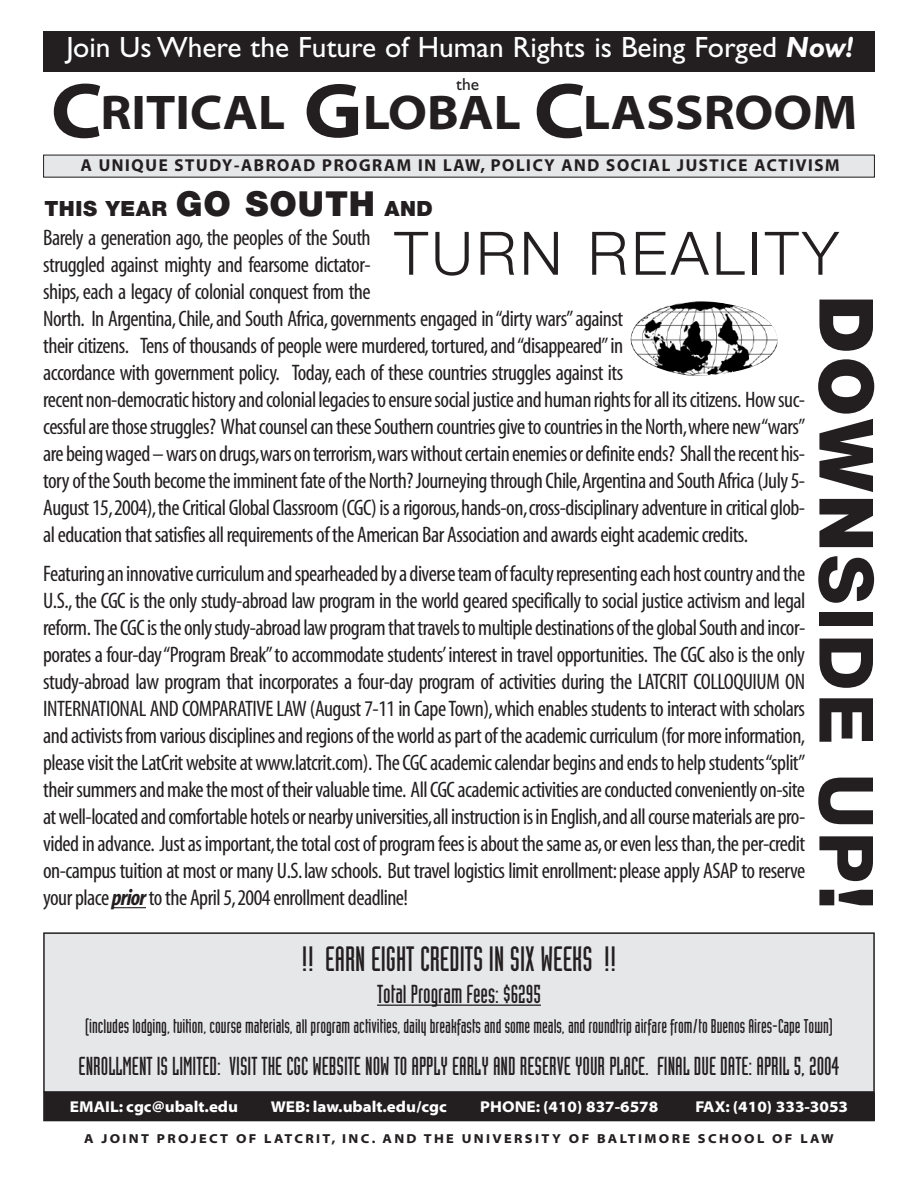
<style>
.page{position:relative;width:918px;height:1188px;background:#fff}
.page>*{position:absolute;margin:0;border:0;box-sizing:border-box;transform-origin:0 0}
.t1{font:78.3px "Myriad MM.215.700";color:#231f20}
.t2{font:800 75px "Helvetica Neue";letter-spacing:.04em;color:#231f20}
.t3{font:300 60px "Helvetica Neue";letter-spacing:.06em;color:#231f20}
.t4{font:49.05px "Myriad MM.215.700";color:#231f20}
.t5{font:34.5px "Industria Solid";color:#231f20}
.t6{font:29.4px "Gill Sans";color:#fff}
.t7{font:25.5px "Industria Solid";color:#231f20}
.t8{font:22.5px/27px "Myriad MM.400.300";letter-spacing:-.025em;color:#231f20}
.t9{font:900 21px "Helvetica Neue";letter-spacing:.025em;color:#231f20}
.t10{font:19.5px "Industria Solid";color:#231f20}
.t11{font:17.4px "Gill Sans";color:#231f20}
.t12{font:17.25px "Myriad Headline";letter-spacing:.095em;color:#231f20}
.t13{font:15.75px "Myriad MM.215.700";color:#fff}
.t14{font:13.05px "Myriad MM.215.700";letter-spacing:.18em;color:#231f20}
.s1{font-weight:700;font-style:italic}
.s2{font-size:34.5px}
.s3{font-weight:900}
.s4{font-family:"Myriad MM It.705.300"}
</style>
<div class="page">
<svg style="left:112px;top:907px;width:34px;height:1px"></svg>
<div style="left:44px;top:155px;width:830px;height:22px;background:#e6e7e9"></div>
<div style="left:43px;top:31px;width:832px;height:41px;background:#231f20"></div>
<div style="left:44px;top:1093px;width:830px;height:28px;background:#231f20"></div>
<div style="left:44px;top:933px;width:830px;height:159px;background:#e6e7e9"></div>
<div style="left:43px;top:932px;width:832px;height:161px;border:2px solid #231f20"></div>
<img style="left:630px;top:301px;width:148px;height:75px">
<hr style="left:377px;top:1005px;width:164px;height:1px;background:#231f20">
<h3 class="t6" style="left:67px;top:36px;width:789px">Join Us Where the Future of Human Rights is Being Forged <span class="s1">Now!</span></h3>
<h3 class="t4" style="left:101px;top:94px;width:186px">RITICAL</h3>
<h3 class="t4" style="left:363px;top:94px;width:159px">LOBAL</h3>
<h3 class="t4" style="left:583px;top:94px;width:276px">LASSROOM</h3>
<p class="t11" style="left:456px;top:77px;width:24px">the</p>
<h1 class="t1" style="left:51px;top:81px;width:53px">C</h1>
<h1 class="t1" style="left:534px;top:81px;width:53px">C</h1>
<h1 class="t1" style="left:304px;top:81px;width:60px">G</h1>
<p class="t12" style="left:81px;top:159px;width:760px">A UNIQUE STUDY-ABROAD PROGRAM IN LAW, POLICY AND SOCIAL JUSTICE ACTIVISM</p>
<p class="t9" style="left:44px;top:201px;width:390px">THIS YEAR <span class="s2">GO SOUTH</span> AND</p>
<h3 class="t3" style="left:394px;top:232px;width:446px">TURN REALITY</h3>
<h2 class="t2" style="left:873px;top:295px;width:616px;rotate:90deg"><span class="s3">DOWN</span>SIDE UP<span class="s3">!</span></h2>
<p class="t8" style="left:43px;top:226px;width:764px">Barely a generation ago, the peoples of the South<br>struggled against mighty and fearsome dictator-<br>ships, each a legacy of colonial conquest from the<br>North. In Argentina, Chile, and South Africa, governments engaged in “dirty wars” against<br>their citizens. Tens of thousands of people were murdered, tortured, and “disappeared” in<br>accordance with government policy. Today, each of these countries struggles against its<br>recent non-democratic history and colonial legacies to ensure social justice and human rights for all its citizens. How suc&shy;cessful are those struggles? What counsel can these Southern countries give to countries in the North,where new “wars” are being waged – wars on drugs,wars on terrorism,wars without certain enemies or definite ends? Shall the recent his&shy;tory of the South become the imminent fate of the North? Journeying through Chile,Argentina and South Africa (July 5- August 15,2004),the Critical Global Classroom (CGC) is a rigorous,hands-on,cross-disciplinary adventure in critical glob&shy;al education that satisfies all requirements of the American Bar Association and awards eight academic credits.</p>
<p class="t8" style="left:43px;top:563px;width:764px;text-align:justify">Featuring an innovative curriculum and spearheaded by a diverse team of faculty representing each host country and the U.S., the CGC is the only study-abroad law program in the world geared specifically to social justice activism and legal reform. The CGC is the only study-abroad law program that travels to multiple destinations of the global South and incor&shy;porates a four-day “Program Break”to accommodate students’interest in travel opportunities. The CGC also is the only study-abroad law program that incorporates a four-day program of activities during the LATCRIT COLLOQUIUM ON INTERNATIONAL AND COMPARATIVE LAW (August 7-11 in Cape Town),which enables students to interact with scholars and activists from various disciplines and regions of the world as part of the academic curriculum (for more information, please visit the LatCrit website at www.latcrit.com). The CGC academic calendar begins and ends to help students “split” their summers and make the most of their valuable time. All CGC academic activities are conducted conveniently on-site at well-located and comfortable hotels or nearby universities,all instruction is in English,and all course materials are pro&shy;vided in advance. Just as important,the total cost of program fees is about the same as,or even less than,the per-credit on-campus tuition at most or many U.S.law schools. But travel logistics limit enrollment:please apply ASAP to reserve your place <span class="s4">prior</span>to the April 5,2004 enrollment deadline!</p>
<h3 class="t5" style="left:301px;top:946px;width:317px">!! EARN EIGHT CREDITS IN SIX WEEKS !!</h3>
<p class="t7" style="left:377px;top:984px;width:165px">Total Program Fees: $6295</p>
<p class="t10" style="left:85px;top:1019px;width:750px">(includes lodging, tuition, course materials, all program activities, daily breakfasts and some meals, and roundtrip airfare from/to Buenos Aires-Cape Town)</p>
<p class="t7" style="left:79px;top:1056px;width:762px">ENROLLMENT IS LIMITED: VISIT THE CGC WEBSITE NOW TO APPLY EARLY AND RESERVE YOUR PLACE. FINAL DUE DATE: APRIL 5, 2004</p>
<p class="t13" style="left:70px;top:1101px;width:170px">EMAIL: cgc@ubalt.edu</p>
<p class="t13" style="left:271px;top:1101px;width:178px">WEB: law.ubalt.edu/cgc</p>
<p class="t13" style="left:480px;top:1101px;width:180px">PHONE: (410) 837-6578</p>
<p class="t13" style="left:695px;top:1101px;width:154px">FAX: (410) 333-3053</p>
<p class="t14" style="left:84px;top:1134px;width:751px">A JOINT PROJECT OF LATCRIT, INC. AND THE UNIVERSITY OF BALTIMORE SCHOOL OF LAW</p>
</div>
